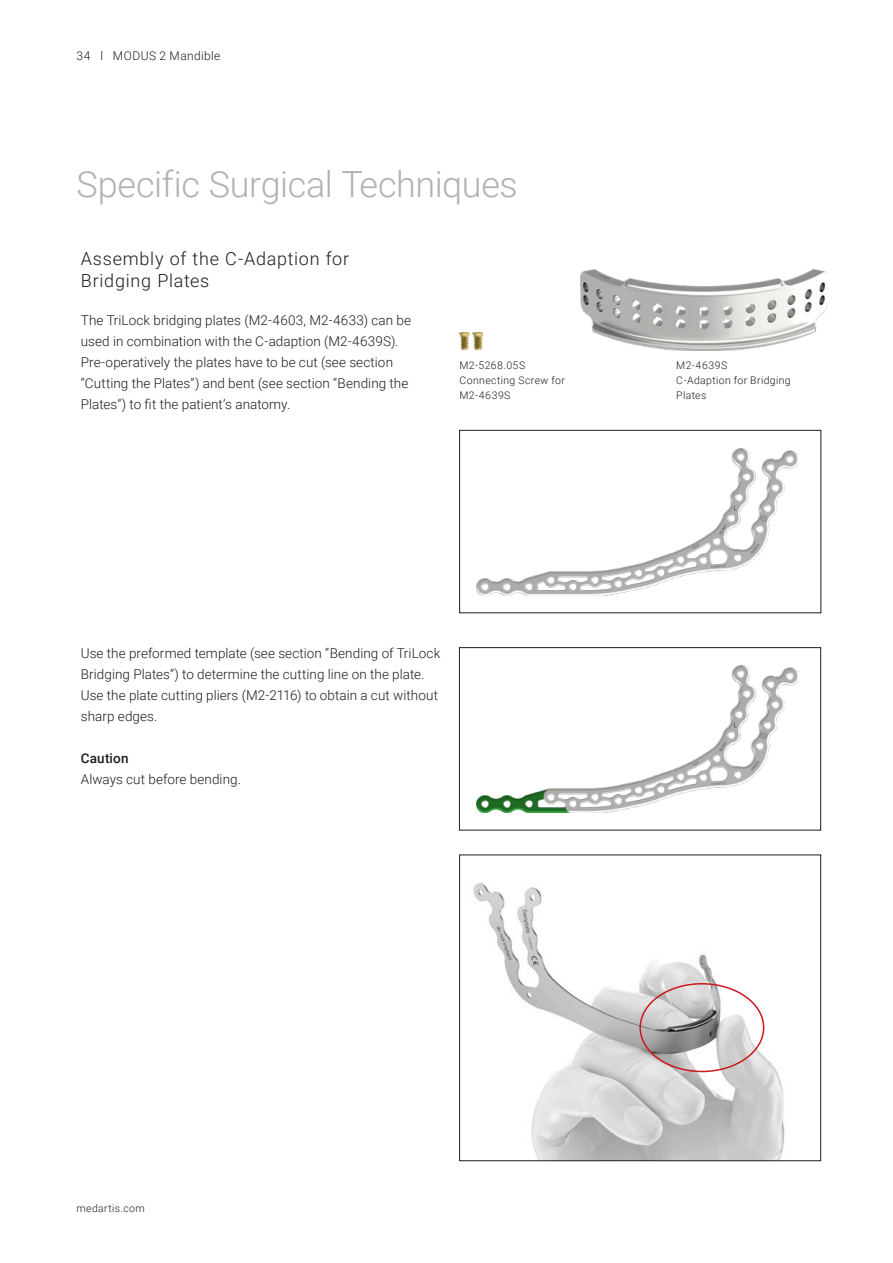
<style>
.page{position:relative;width:893px;height:1263px;background:#fff}
.page>*{position:absolute;margin:0;border:0;box-sizing:border-box;transform-origin:0 0}
._02_subtitle_grey_24{font:300 36px "Roboto";letter-spacing:-.01em;color:#b2b2b2}
._05_subtitle_12pt{font:300 18px/21.6px "Roboto";letter-spacing:.04em;color:#1d1d1b}
._07_body_9pt{font:300 13.5px/21px "Roboto";letter-spacing:.005em;color:#1d1d1b}
._07_body_9pt-2{font:500 13.5px "Roboto";letter-spacing:.01em;color:#1d1d1b}
.t1{font:300 12px "Roboto";letter-spacing:.035em;color:#1d1d1b}
._12_caption_left_7pt{font:300 10.5px/15px "Roboto";letter-spacing:.035em;color:#1d1d1b}
</style>
<div class="page">
<img style="left:477px;top:448px;width:322px;height:147px">
<div style="left:459px;top:430px;width:362px;height:183px;border:1px solid #1d1d1b"></div>
<img style="left:473px;top:883px;width:312px;height:276px">
<div style="left:459px;top:855px;width:362px;height:306px;border:1px solid #1d1d1b"></div>
<div style="left:639px;top:983px;width:125px;height:89px;border:2px solid #cd171a;border-radius:50%"></div>
<img style="left:581px;top:269px;width:246px;height:82px">
<img style="left:459px;top:333px;width:11px;height:17px">
<img style="left:473px;top:333px;width:10px;height:17px">
<img style="left:477px;top:665px;width:322px;height:147px">
<div style="left:459px;top:647px;width:362px;height:183px;border:1px solid #1d1d1b"></div>
<p class="t1" style="left:77px;top:47px;width:145px">34 l MODUS 2 Mandible</p>
<p class="_02_subtitle_grey_24" style="left:77px;top:159px;width:443px">Specific Surgical Techniques</p>
<p class="_05_subtitle_12pt" style="left:81px;top:248px;width:270px">Assembly of the C-Adaption for<br>Bridging Plates</p>
<p class="_07_body_9pt" style="left:81px;top:309px;width:332px">The TriLock bridging plates (M2-4603, M2-4633) can be used in combination with the C-adaption (M2-4639S).<br>Pre-operatively the plates have to be cut (see section “Cutting the Plates”) and bent (see section “Bending the Plates”) to fit the patient’s anatomy.</p>
<p class="_12_caption_left_7pt" style="left:459px;top:357px;width:67px">M2-5268.05S</p>
<p class="_12_caption_left_7pt" style="left:459px;top:372px;width:107px">Connecting Screw for</p>
<p class="_12_caption_left_7pt" style="left:459px;top:387px;width:53px">M2-4639S</p>
<p class="_07_body_9pt" style="left:81px;top:642px;width:361px">Use the preformed template (see section “Bending of TriLock Bridging Plates”) to determine the cutting line on the plate.<br>Use the plate cutting pliers (M2-2116) to obtain a cut without sharp edges.</p>
<p class="_07_body_9pt-2" style="left:81px;top:748px;width:49px">Caution</p>
<p class="_07_body_9pt" style="left:81px;top:768px;width:162px">Always cut before bending.</p>
<p class="_12_caption_left_7pt" style="left:676px;top:357px;width:116px">M2-4639S<br>C-Adaption for Bridging<br>Plates</p>
<p class="_12_caption_left_7pt" style="left:77px;top:1200px;width:70px">medartis.com</p>
</div>
